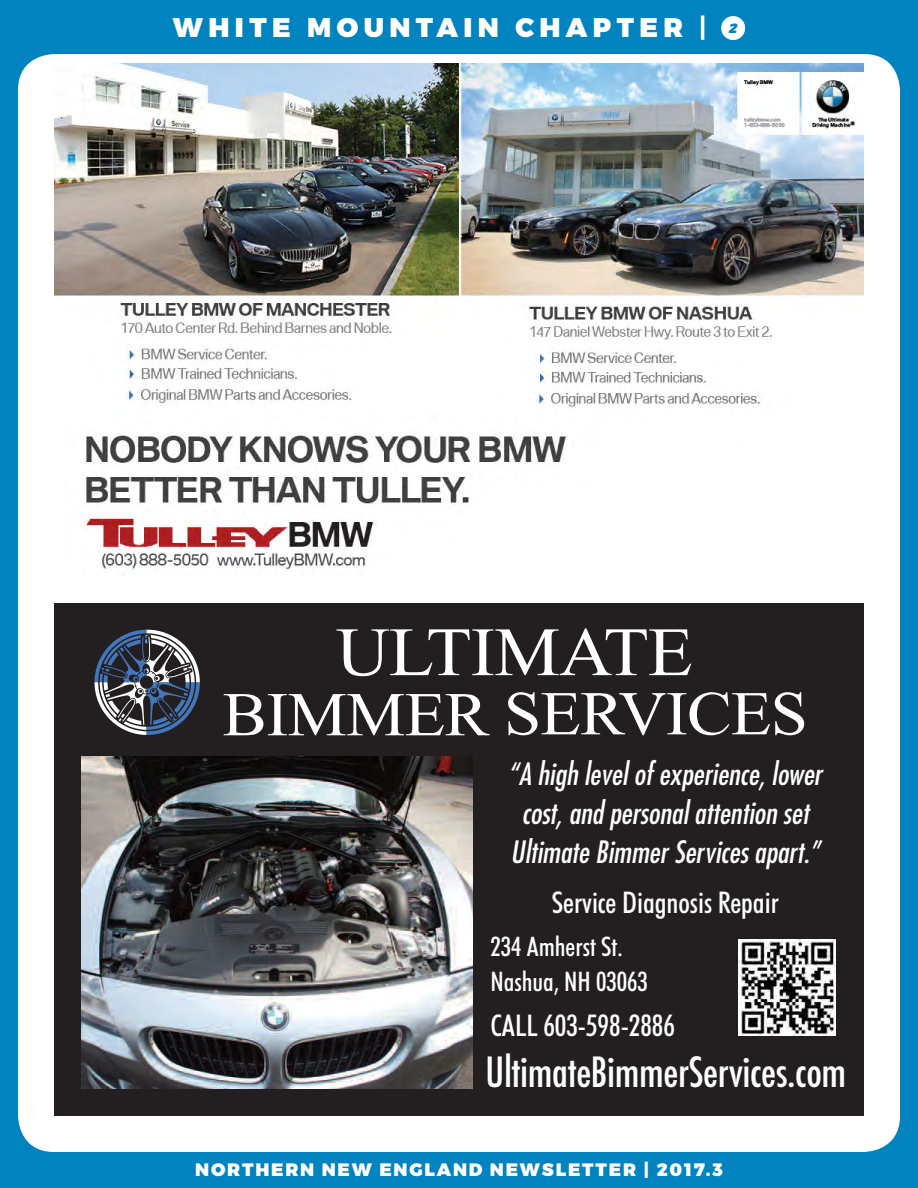
<style>
.page{position:relative;width:918px;height:1188px;background:#0083bf}
.page>*{position:absolute;margin:0;border:0;box-sizing:border-box;transform-origin:0 0}
.t1{font:500 condensed 40.5px "Futura";color:#fff}
.t2{font:italic condensed 30px/38.8px "Futura";color:#fff;text-align:center}
.t3{font:500 condensed 30px "Futura BT";color:#fff}
.t4{font:500 condensed 27px/34.7px "Futura BT";color:#fff}
.t5{font:900 27px "Montserrat";letter-spacing:.2em;color:#fff}
.t6{font:900 18px "Montserrat";letter-spacing:.1em;color:#fff}
.s1{font-style:italic;font-size:13.5px;color:#0083bf}
</style>
<div class="page">
<div style="left:18px;top:54px;width:882px;height:1098px;background:#fff;border-radius:36px"></div>
<div style="left:721px;top:16px;width:24px;height:24px;background:#fff;border-radius:50%"></div>
<div style="left:54px;top:603px;width:810px;height:513px;background:#231f20"></div>
<svg style="left:94px;top:630px;width:106px;height:105px"></svg>
<svg style="left:337px;top:628px;width:354px;height:48px"></svg>
<svg style="left:224px;top:694px;width:266px;height:41px"></svg>
<svg style="left:508px;top:692px;width:296px;height:43px"></svg>
<img style="left:81px;top:756px;width:391px;height:333px">
<img style="left:738px;top:939px;width:97px;height:97px">
<img style="left:54px;top:63px;width:810px;height:507px">
<p class="t5" style="left:173px;top:11px;width:569px">WHITE MOUNTAIN CHAPTER | <span class="s1">2</span></p>
<p class="t2" style="left:508px;top:754px;width:315px">“A high level of experience, lower cost, and personal attention set<br>Ultimate Bimmer Services apart.”</p>
<p class="t3" style="left:552px;top:884px;width:229px">Service Diagnosis Repair</p>
<p class="t4" style="left:490px;top:929px;width:159px">234 Amherst St.<br>Nashua, NH 03063</p>
<p class="t3" style="left:490px;top:1007px;width:186px">CALL 603-598-2886</p>
<h1 class="t1" style="left:486px;top:1046px;width:362px">UltimateBimmerServices.com</h1>
<p class="t6" style="left:195px;top:1158px;width:529px">NORTHERN NEW ENGLAND NEWSLETTER | 2017.3</p>
</div>
